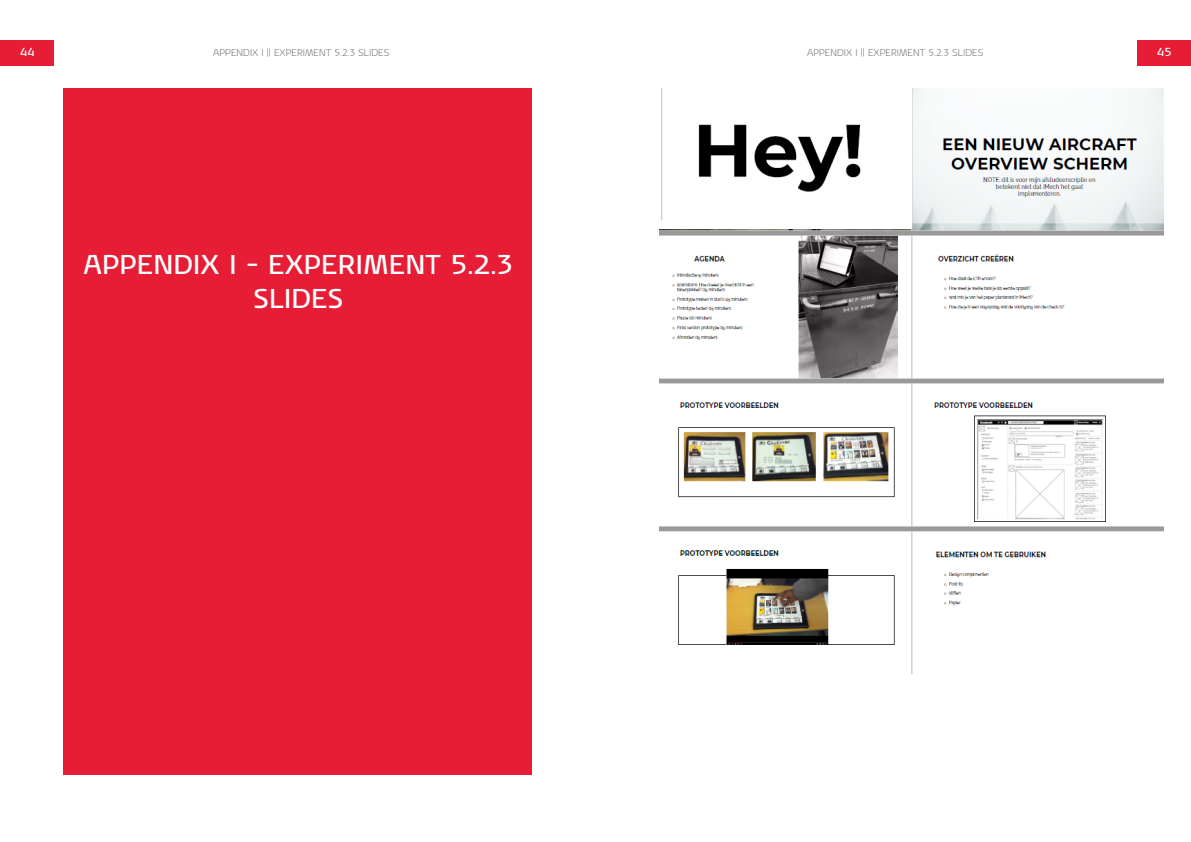
<style>
.page{position:relative;width:1191px;height:842px;background:#fff}
.page>*{position:absolute;margin:0;border:0;box-sizing:border-box;transform-origin:0 0}
.Hoofdstuktitel_numme{font:28px/33.6px "KLM Noa";color:#fff;text-align:center}
.t1{font:12px "KLM Noa";color:#fff}
.t2{font:300 10px "KLM Noa";color:#6c6d70}
</style>
<div class="page">
<div style="left:0;top:40px;width:54px;height:26px;background:#e71d36"></div>
<div style="left:1136px;top:40px;width:54px;height:26px;background:#e71d36"></div>
<div style="left:64px;top:89px;width:468px;height:686px;background:#e71d36"></div>
<img style="left:659px;top:89px;width:504px;height:584px">
<div style="left:655px;top:87px;width:256px;height:142px;background:#fff"></div>
<img style="left:661px;top:89px;width:200px;height:131px">
<p class="t1" style="left:20px;top:44px;width:16px">44</p>
<p class="t2" style="left:213px;top:47px;width:178px">APPENDIX I || EXPERIMENT 5.2.3 SLIDES</p>
<p class="t2" style="left:807px;top:47px;width:178px">APPENDIX I || EXPERIMENT 5.2.3 SLIDES</p>
<p class="t1" style="left:1157px;top:44px;width:16px">45</p>
<p class="Hoofdstuktitel_numme" style="left:84px;top:247px;width:431px">APPENDIX I - EXPERIMENT 5.2.3<br>SLIDES</p>
</div>
